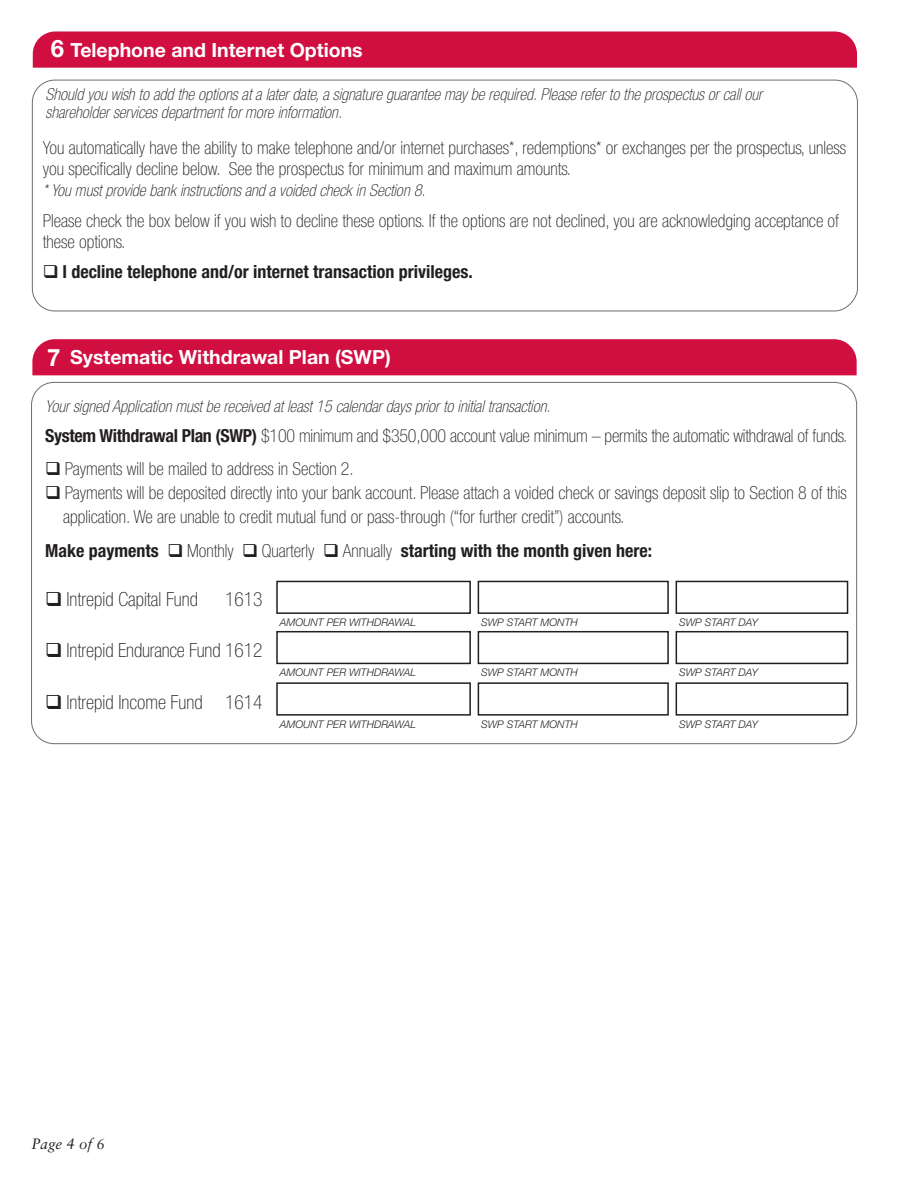
<style>
.page{position:relative;width:918px;height:1188px;background:#fff}
.page>*{position:absolute;margin:0;border:0;box-sizing:border-box;transform-origin:0 0}
.t1{font:700 24px "Helvetica Neue";color:#fff}
.t2{font:100 condensed 19.5px "Helvetica Neue";color:#231f20}
.t3{font:700 19.5px "Helvetica Neue";color:#fff}
.t4{font:100 condensed 18px/21px "Helvetica Neue";color:#231f20}
.t5{font:700 condensed 18px "Helvetica Neue";color:#231f20}
.t6{font:italic 100 condensed 16.5px/18px "Helvetica Neue";color:#231f20}
.t7{font:italic 15px "Sabon";color:#231f20}
.t8{font:italic 300 10.5px "Helvetica Neue";color:#231f20}
.s1{font-weight:700}
.s2{font-weight:100}
</style>
<div class="page">
<div style="left:32px;top:339px;width:825px;height:36px;background:#d10e40"></div>
<div style="left:276px;top:581px;width:195px;height:33px;border:2px solid #231f20"></div>
<div style="left:276px;top:631px;width:195px;height:33px;border:2px solid #231f20"></div>
<div style="left:276px;top:682px;width:195px;height:34px;border:2px solid #231f20"></div>
<div style="left:478px;top:581px;width:191px;height:33px;border:2px solid #231f20"></div>
<div style="left:478px;top:631px;width:191px;height:33px;border:2px solid #231f20"></div>
<div style="left:478px;top:682px;width:191px;height:34px;border:2px solid #231f20"></div>
<div style="left:676px;top:581px;width:172px;height:33px;border:2px solid #231f20"></div>
<div style="left:676px;top:631px;width:172px;height:33px;border:2px solid #231f20"></div>
<div style="left:676px;top:682px;width:172px;height:34px;border:2px solid #231f20"></div>
<div style="left:33px;top:31px;width:824px;height:37px;background:#d10e40"></div>
<div style="left:32px;top:80px;width:826px;height:231px;border:1px solid #6c6d70;border-radius:23px"></div>
<p class="t1" style="left:51px;top:34px;width:15px">6</p>
<p class="t3" style="left:71px;top:38px;width:294px">Telephone and Internet Options</p>
<p class="t6" style="left:46px;top:85px;width:718px">Should you wish to add the options at a later date, a signature guarantee may be required. Please refer to the prospectus or call our shareholder services department for more information.</p>
<p class="t4" style="left:43px;top:137px;width:805px">You automatically have the ability to make telephone and/or internet purchases*, redemptions* or exchanges per the prospectus, unless you specifically decline below. See the prospectus for minimum and maximum amounts.</p>
<p class="t6" style="left:43px;top:181px;width:384px">* You must provide bank instructions and a voided check in Section 8.</p>
<p class="t4" style="left:43px;top:210px;width:798px">Please check the box below if you wish to decline these options. If the options are not declined, you are acknowledging acceptance of these options.</p>
<p class="t5" style="left:43px;top:261px;width:431px">❑ I decline telephone and/or internet transaction privileges.</p>
<p class="t1" style="left:47px;top:343px;width:15px">7</p>
<p class="t3" style="left:70px;top:345px;width:322px">Systematic Withdrawal Plan (SWP)</p>
<p class="t6" style="left:45px;top:397px;width:507px">Your signed Application must be received at least 15 calendar days prior to initial transaction.</p>
<p class="t4" style="left:45px;top:425px;width:804px"><span class="s1">System Withdrawal Plan (SWP)</span> $100 minimum and $350,000 account value minimum – permits the automatic withdrawal of funds.</p>
<p class="t4" style="left:45px;top:458px;width:310px">❑ Payments will be mailed to address in Section 2.</p>
<p class="t4" style="left:63px;top:480px;width:785px;line-height:24px;text-indent:-18px">❑ Payments will be deposited directly into your bank account. Please attach a voided check or savings deposit slip to Section 8 of this application. We are unable to credit mutual fund or pass-through (“for further credit”) accounts.</p>
<p class="t5" style="left:45px;top:540px;width:609px">Make payments ❑ <span class="s2">Monthly</span> ❑ <span class="s2">Quarterly</span> ❑ <span class="s2">Annually</span> starting with the month given here:</p>
<p class="t2" style="left:45px;top:588px;width:154px">❑ Intrepid Capital Fund</p>
<p class="t2" style="left:225px;top:588px;width:39px">1613</p>
<p class="t2" style="left:45px;top:640px;width:219px">❑ Intrepid Endurance Fund 1612</p>
<p class="t2" style="left:45px;top:691px;width:219px">❑ Intrepid Income Fund 1614</p>
<p class="t8" style="left:280px;top:616px;width:138px">AMOUNT PER WITHDRAWAL</p>
<p class="t8" style="left:280px;top:666px;width:138px">AMOUNT PER WITHDRAWAL</p>
<p class="t8" style="left:280px;top:718px;width:138px">AMOUNT PER WITHDRAWAL</p>
<p class="t8" style="left:481px;top:616px;width:98px">SWP START MONTH</p>
<p class="t8" style="left:481px;top:666px;width:98px">SWP START MONTH</p>
<p class="t8" style="left:481px;top:718px;width:98px">SWP START MONTH</p>
<p class="t8" style="left:679px;top:616px;width:80px">SWP START DAY</p>
<p class="t8" style="left:679px;top:666px;width:80px">SWP START DAY</p>
<p class="t8" style="left:679px;top:718px;width:80px">SWP START DAY</p>
<p class="t7" style="left:32px;top:1135px;width:75px">Page 4 of 6</p>
</div>
